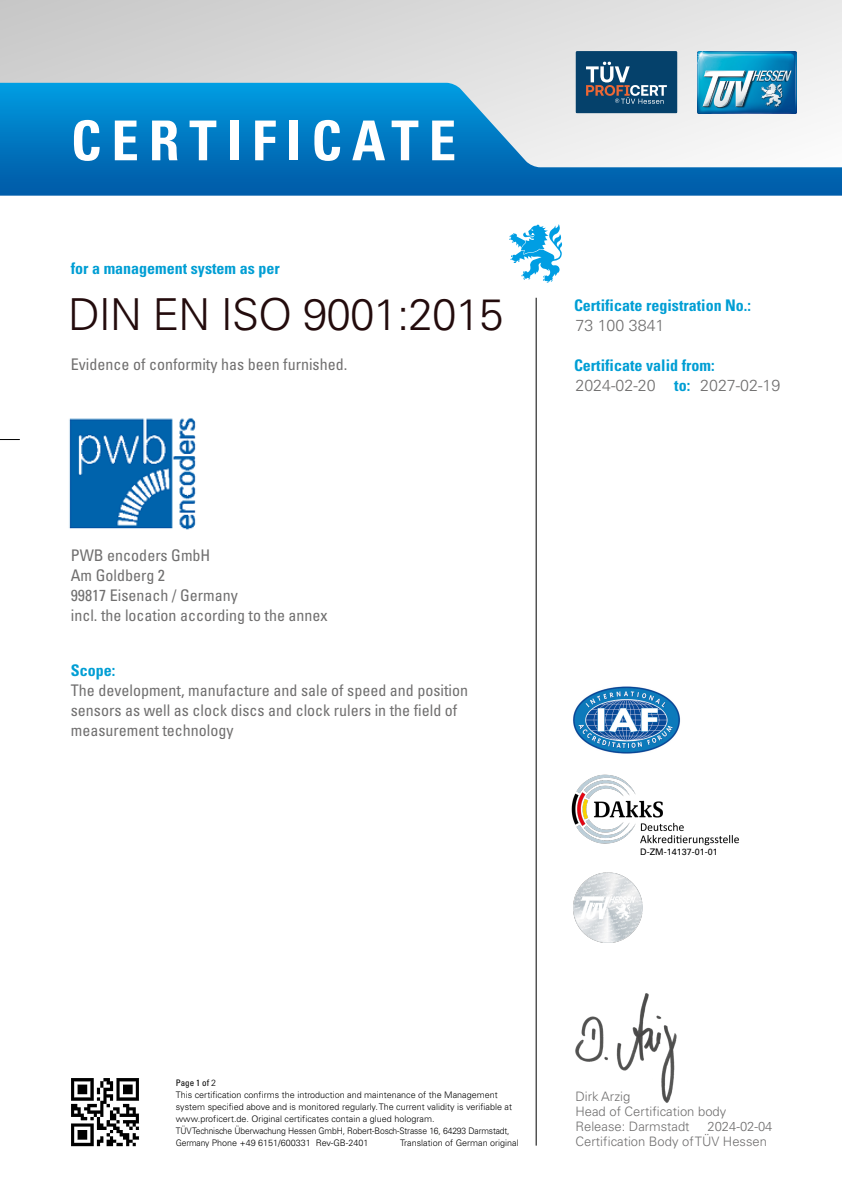
<style>
.page{position:relative;width:842px;height:1191px;background:#fff}
.page>*{position:absolute;margin:0;border:0;box-sizing:border-box;transform-origin:0 0}
.t1{font:700 condensed 55px "Univers";letter-spacing:.18em;color:#fff}
.t2{font:300 condensed 44px "Univers";letter-spacing:-.02em;color:#230b0c}
.t3{font:condensed 16px/20px "Univers";color:#706f6f}
.t4{font:700 condensed 16px/20px "Univers";color:#009ed4}
.t5{font:300 16px "Univers";color:#706f6f}
.t6{font:300 condensed 13px/15.1px "Univers";color:#706f6f}
.t7{font:300 condensed 9px/12px "Univers";color:#000}
.t8{font:9px "Univers";color:#000}
.s1{font-weight:400}
</style>
<div class="page">
<div style="left:0;top:0;width:842px;height:170px;background:linear-gradient(to right,#cacbcb,#ececec)"></div>
<hr style="left:536px;top:298px;width:1px;height:847px;background:#000">
<svg style="left:0;top:83px;width:842px;height:113px"></svg>
<svg style="left:509px;top:224px;width:53px;height:59px"></svg>
<img style="left:697px;top:51px;width:100px;height:62px">
<svg style="left:575px;top:51px;width:102px;height:62px"></svg>
<svg style="left:0;top:439px;width:20px;height:1px"></svg>
<img style="left:572px;top:774px;width:167px;height:71px">
<img style="left:573px;top:686px;width:107px;height:68px">
<img style="left:573px;top:872px;width:70px;height:70px">
<img style="left:71px;top:1078px;width:69px;height:69px">
<img style="left:575px;top:993px;width:102px;height:110px">
<img style="left:69px;top:418px;width:127px;height:112px">
<h1 class="t1" style="left:71px;top:107px;width:387px">CERTIFICATE</h1>
<h3 class="t4" style="left:71px;top:258px;width:210px">for a management system as per</h3>
<h2 class="t2" style="left:68px;top:288px;width:437px">DIN EN ISO 9001:2015</h2>
<h3 class="t3" style="left:71px;top:354px;width:278px">Evidence of conformity has been furnished.</h3>
<h3 class="t3" style="left:71px;top:545px;width:258px">PWB encoders GmbH<br>Am Goldberg 2<br>99817 Eisenach / Germany<br>incl. the location according to the annex</h3>
<h3 class="t4" style="left:71px;top:660px;width:46px">Scope:</h3>
<h3 class="t3" style="left:71px;top:680px;width:399px">The development, manufacture and sale of speed and position sensors as well as clock discs and clock rulers in the field of measurement technology</h3>
<h3 class="t4" style="left:574px;top:295px;width:178px">Certificate registration No.:</h3>
<h3 class="t5" style="left:575px;top:315px;width:90px">73 100 3841</h3>
<h3 class="t4" style="left:674px;top:355px;width:42px;text-indent:-100px">Certificate valid from: to:</h3>
<h3 class="t5" style="left:575px;top:375px;width:82px">2024-02-20</h3>
<h3 class="t5" style="left:700px;top:375px;width:82px">2027-02-19</h3>
<p class="t8" style="left:640px;top:846px;width:79px">D-ZM-14137-01-01</p>
<p class="t7" style="left:176px;top:1077px;width:338px"><span class="s1">Page 1 of</span> 2<br>This certification confirms the introduction and maintenance of the Management system specified above and is monitored regularly. The current validity is verifiable at www.proficert.de. Original certificates contain a glued hologram.<br>TÜV Technische Überwachung Hessen GmbH, Robert-Bosch-Strasse 16, 64293 Darmstadt, Germany Phone +49 6151/600331 Rev-GB-2401</p>
<p class="t7" style="left:400px;top:1137px;width:120px">Translation of German original</p>
<h3 class="t6" style="left:575px;top:1088px;width:193px">Dirk Arzig<br>Head of Certification body<br>Release: Darmstadt<br>Certification Body of TÜV Hessen</h3>
<h3 class="t6" style="left:707px;top:1118px;width:67px">2024-02-04</h3>
</div>
